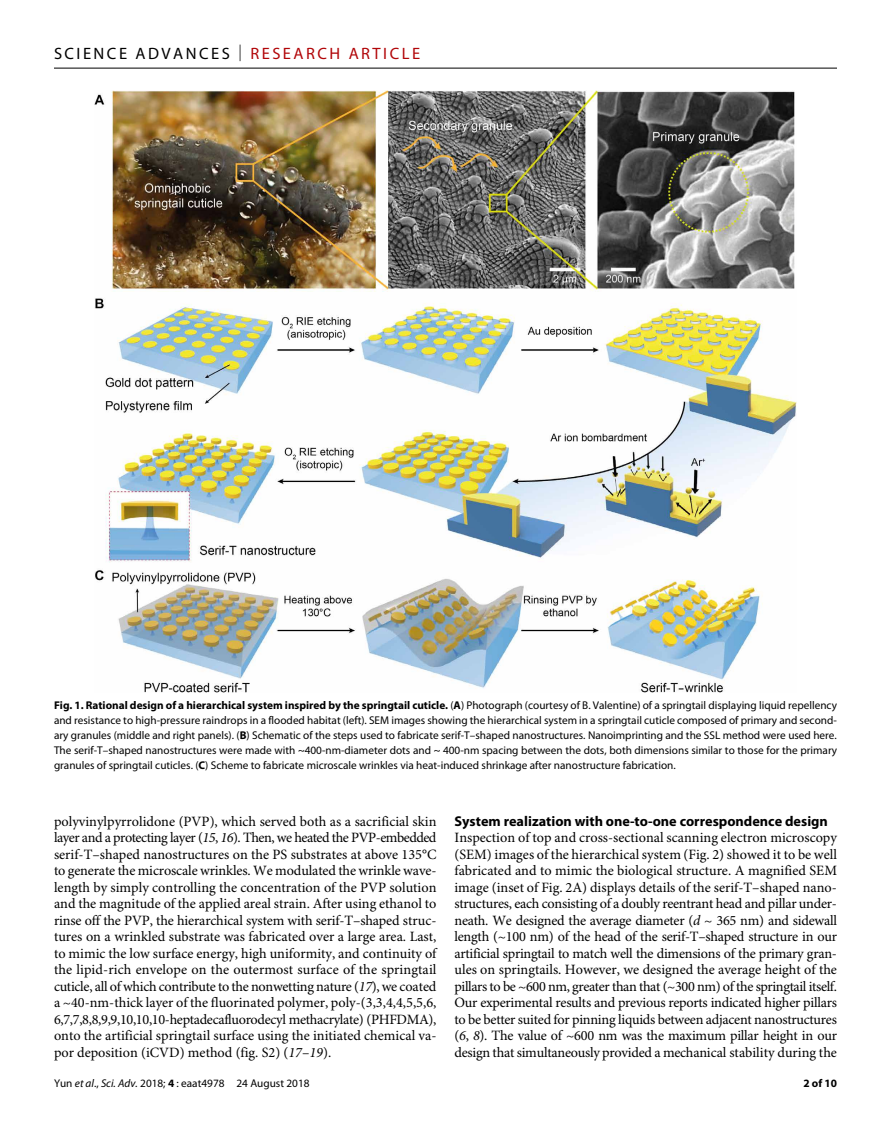
<style>
.page{position:relative;width:891px;height:1134px;background:#fff}
.page>*{position:absolute;margin:0;border:0;box-sizing:border-box;transform-origin:0 0}
.t1{font:16.5px "Myriad Pro";letter-spacing:.15em;color:#000}
.t2{font:14.25px/16.5px "Minion Pro";color:#000;text-align:justify}
.t3{font:700 14.25px "Myriad Pro";color:#000}
.t4{font:11.25px/15px "Myriad Pro";color:#000;text-align:justify}
.t5{font:700 11.25px "Myriad Pro";color:#000}
.s1{font-weight:300}
.s2{color:#b10508}
.s3{font-weight:700}
.s4{font-style:italic}
</style>
<div class="page">
<hr style="left:54px;top:68px;width:783px;height:1px;background:#000">
<img style="left:94px;top:90px;width:703px;height:603px">
<p class="t1" style="left:54px;top:40px;width:368px">SCIENCE ADVANCES <span class="s1">|</span> <span class="s2">RESEARCH ARTICLE</span></p>
<p class="t4" style="left:54px;top:698px;width:784px"><span class="s3">Fig. 1. Rational design of a hierarchical system inspired by the springtail cuticle.</span> (<span class="s3">A</span>) Photograph (courtesy of B. Valentine) of a springtail displaying liquid repellency and resistance to high-pressure raindrops in a flooded habitat (left). SEM images showing the hierarchical system in a springtail cuticle composed of primary and second&shy;ary granules (middle and right panels). (<span class="s3">B</span>) Schematic of the steps used to fabricate serif-T–shaped nanostructures. Nanoimprinting and the SSL method were used here.<br>The serif-T–shaped nanostructures were made with ~400-nm-diameter dots and ~ 400-nm spacing between the dots, both dimensions similar to those for the primary granules of springtail cuticles. (<span class="s3">C</span>) Scheme to fabricate microscale wrinkles via heat-induced shrinkage after nanostructure fabrication.</p>
<p class="t2" style="left:54px;top:814px;width:384px">polyvinylpyrrolidone (PVP), which served both as a sacrificial skin layer and a protecting layer (<span class="s4">15</span>, <span class="s4">16</span>). Then, we heated the PVP-embedded serif-T–shaped nanostructures on the PS substrates at above 135°C to generate the microscale wrinkles. We modulated the wrinkle wave&shy;length by simply controlling the concentration of the PVP solution and the magnitude of the applied areal strain. After using ethanol to rinse off the PVP, the hierarchical system with serif-T–shaped struc&shy;tures on a wrinkled substrate was fabricated over a large area. Last, to mimic the low surface energy, high uniformity, and continuity of the lipid-rich envelope on the outermost surface of the springtail cuticle, all of which contribute to the nonwetting nature (<span class="s4">17</span>), we coated a ~40-nm-thick layer of the fluorinated polymer, poly-(3,3,4,4,5,5,6, 6,7,7,8,8,9,9,10,10,10-heptadecafluorodecyl methacrylate) (PHFDMA), onto the artificial springtail surface using the initiated chemical va&shy;por deposition (iCVD) method (fig. S2) (<span class="s4">17</span>–<span class="s4">19</span>).</p>
<p class="t3" style="left:454px;top:809px;width:375px">System realization with one-to-one correspondence design</p>
<p class="t2" style="left:454px;top:831px;width:384px">Inspection of top and cross-sectional scanning electron microscopy (SEM) images of the hierarchical system (Fig. 2) showed it to be well fabricated and to mimic the biological structure. A magnified SEM image (inset of Fig. 2A) displays details of the serif-T–shaped nano&shy;structures, each consisting of a doubly reentrant head and pillar under&shy;neath. We designed the average diameter (<span class="s4">d</span> ~ 365 nm) and sidewall length (~100 nm) of the head of the serif-T–shaped structure in our artificial springtail to match well the dimensions of the primary gran&shy;ules on springtails. However, we designed the average height of the pillars to be ~600 nm, greater than that (~300 nm) of the springtail itself.<br>Our experimental results and previous reports indicated higher pillars to be better suited for pinning liquids between adjacent nanostructures (<span class="s4">6</span>, <span class="s4">8</span>). The value of ~600 nm was the maximum pillar height in our design that simultaneously provided a mechanical stability during the</p>
<p class="t4" style="left:54px;top:1076px;width:257px">Yun <span class="s4">et al</span>., <span class="s4">Sci. Adv.</span> 2018; <span class="s3">4</span> : eaat4978 24 August 2018</p>
<p class="t5" style="left:803px;top:1074px;width:35px">2 of 10</p>
</div>
